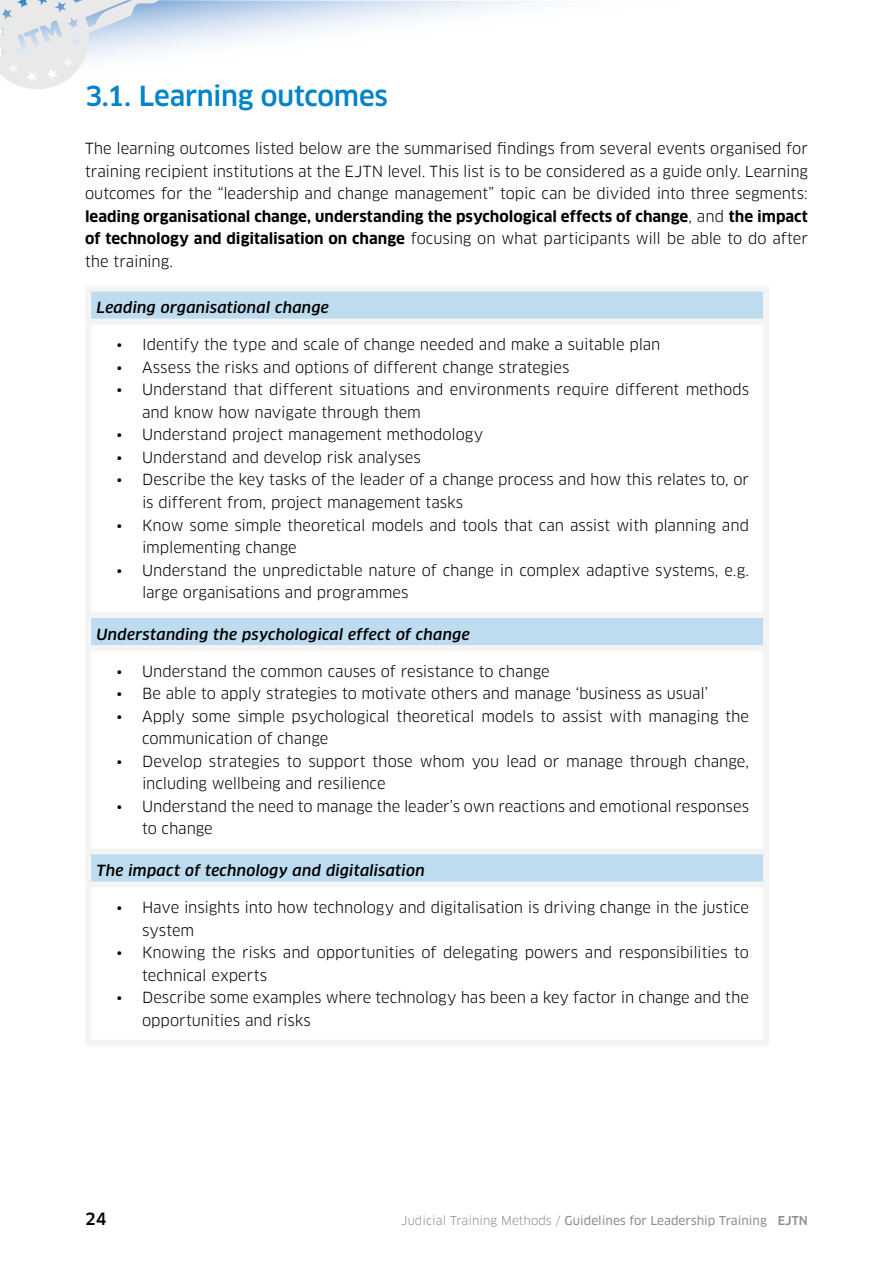
<style>
.page{position:relative;width:893px;height:1263px;background:#fff}
.page>*{position:absolute;margin:0;border:0;box-sizing:border-box;transform-origin:0 0}
.t1{font:500 27px "Clan OT";color:#0083c9}
.t2{font:500 16.5px "Clan OT";color:#000}
.t3{font:15px/22.5px "Clan OT";letter-spacing:-.005em;color:#000}
.t4{font:italic 500 15px "Clan OT";letter-spacing:.01em;color:#000}
.t5{font:12px "Clan OT News";color:#8e8e8e}
.s1{font-weight:700}
.s2{font-family:"Clan OT"}
.s3{font-family:"Clan OT";font-weight:500}
</style>
<div class="page">
<svg style="left:190px;top:0;width:353px;height:46px"></svg>
<svg style="left:0;top:0;width:190px;height:89px"></svg>
<div style="left:91px;top:292px;width:672px;height:27px;background:#bedcef"></div>
<svg style="left:91px;top:618px;width:672px;height:263px"></svg>
<div style="left:85px;top:325px;width:6px;height:287px;background:#f4f4f4"></div>
<div style="left:763px;top:325px;width:6px;height:287px;background:#f4f4f4"></div>
<div style="left:85px;top:651px;width:6px;height:197px;background:#f4f4f4"></div>
<div style="left:763px;top:651px;width:6px;height:197px;background:#f4f4f4"></div>
<div style="left:85px;top:887px;width:6px;height:153px;background:#f4f4f4"></div>
<div style="left:763px;top:887px;width:6px;height:153px;background:#f4f4f4"></div>
<div style="left:85px;top:1040px;width:684px;height:6px;background:#f4f4f4"></div>
<div style="left:85px;top:286px;width:684px;height:6px;background:#f4f4f4"></div>
<div style="left:85px;top:292px;width:6px;height:27px;background:#f4f4f4"></div>
<div style="left:763px;top:292px;width:6px;height:27px;background:#f4f4f4"></div>
<div style="left:85px;top:319px;width:684px;height:6px;background:#f4f4f4"></div>
<div style="left:85px;top:612px;width:684px;height:6px;background:#f4f4f4"></div>
<div style="left:85px;top:618px;width:6px;height:27px;background:#f4f4f4"></div>
<div style="left:763px;top:618px;width:6px;height:27px;background:#f4f4f4"></div>
<div style="left:85px;top:645px;width:684px;height:6px;background:#f4f4f4"></div>
<div style="left:85px;top:848px;width:684px;height:6px;background:#f4f4f4"></div>
<div style="left:85px;top:854px;width:6px;height:27px;background:#f4f4f4"></div>
<div style="left:763px;top:854px;width:6px;height:27px;background:#f4f4f4"></div>
<div style="left:85px;top:881px;width:684px;height:6px;background:#f4f4f4"></div>
<h1 class="t1" style="left:85px;top:81px;width:304px">3.1. Learning outcomes</h1>
<p class="t3" style="left:85px;top:138px;width:724px;text-align:justify">The learning outcomes listed below are the summarised findings from several events organised for training recipient institutions at the EJTN level. This list is to be considered as a guide only. Learning outcomes for the “leadership and change management” topic can be divided into three segments: <span class="s1">leading organisational change, understanding the psychological effects of change</span>, and <span class="s1">the impact of technology and digitalisation on change</span> focusing on what participants will be able to do after the training.</p>
<p class="t4" style="left:97px;top:299px;width:234px">Leading organisational change</p>
<p class="t3" style="left:117px;top:334px;width:545px">• Identify the type and scale of change needed and make a suitable plan</p>
<p class="t3" style="left:117px;top:356px;width:455px">• Assess the risks and options of different change strategies</p>
<p class="t3" style="left:142px;top:379px;width:608px;text-indent:-26px">• Understand that different situations and environments require different methods and know how navigate through them</p>
<p class="t3" style="left:117px;top:424px;width:368px">• Understand project management methodology</p>
<p class="t3" style="left:117px;top:446px;width:306px">• Understand and develop risk analyses</p>
<p class="t3" style="left:142px;top:469px;width:608px;text-indent:-26px">• Describe the key tasks of the leader of a change process and how this relates to, or is different from, project management tasks</p>
<p class="t3" style="left:142px;top:514px;width:608px;text-indent:-26px">• Know some simple theoretical models and tools that can assist with planning and implementing change</p>
<p class="t3" style="left:142px;top:559px;width:608px;text-indent:-26px">• Understand the unpredictable nature of change in complex adaptive systems, e.g. large organisations and programmes</p>
<p class="t4" style="left:97px;top:625px;width:375px">Understanding the psychological effect of change</p>
<p class="t3" style="left:117px;top:660px;width:435px">• Understand the common causes of resistance to change</p>
<p class="t3" style="left:117px;top:683px;width:593px">• Be able to apply strategies to motivate others and manage ‘business as usual’</p>
<p class="t3" style="left:142px;top:705px;width:608px;text-indent:-26px">• Apply some simple psychological theoretical models to assist with managing the communication of change</p>
<p class="t3" style="left:142px;top:750px;width:608px;text-indent:-26px">• Develop strategies to support those whom you lead or manage through change, including wellbeing and resilience</p>
<p class="t3" style="left:142px;top:795px;width:608px;text-indent:-26px">• Understand the need to manage the leader’s own reactions and emotional responses to change</p>
<p class="t4" style="left:97px;top:862px;width:330px">The impact of technology and digitalisation</p>
<p class="t3" style="left:142px;top:896px;width:608px;text-indent:-26px">• Have insights into how technology and digitalisation is driving change in the justice system</p>
<p class="t3" style="left:142px;top:941px;width:608px;text-indent:-26px">• Knowing the risks and opportunities of delegating powers and responsibilities to technical experts</p>
<p class="t3" style="left:142px;top:986px;width:608px;text-indent:-26px">• Describe some examples where technology has been a key factor in change and the opportunities and risks</p>
<p class="t2" style="left:85px;top:1209px;width:23px">24</p>
<p class="t5" style="left:401px;top:1213px;width:408px"><span class="s2">Judicial Training Methods /</span> Guidelines for Leadership Training <span class="s3">EJTN</span></p>
</div>
